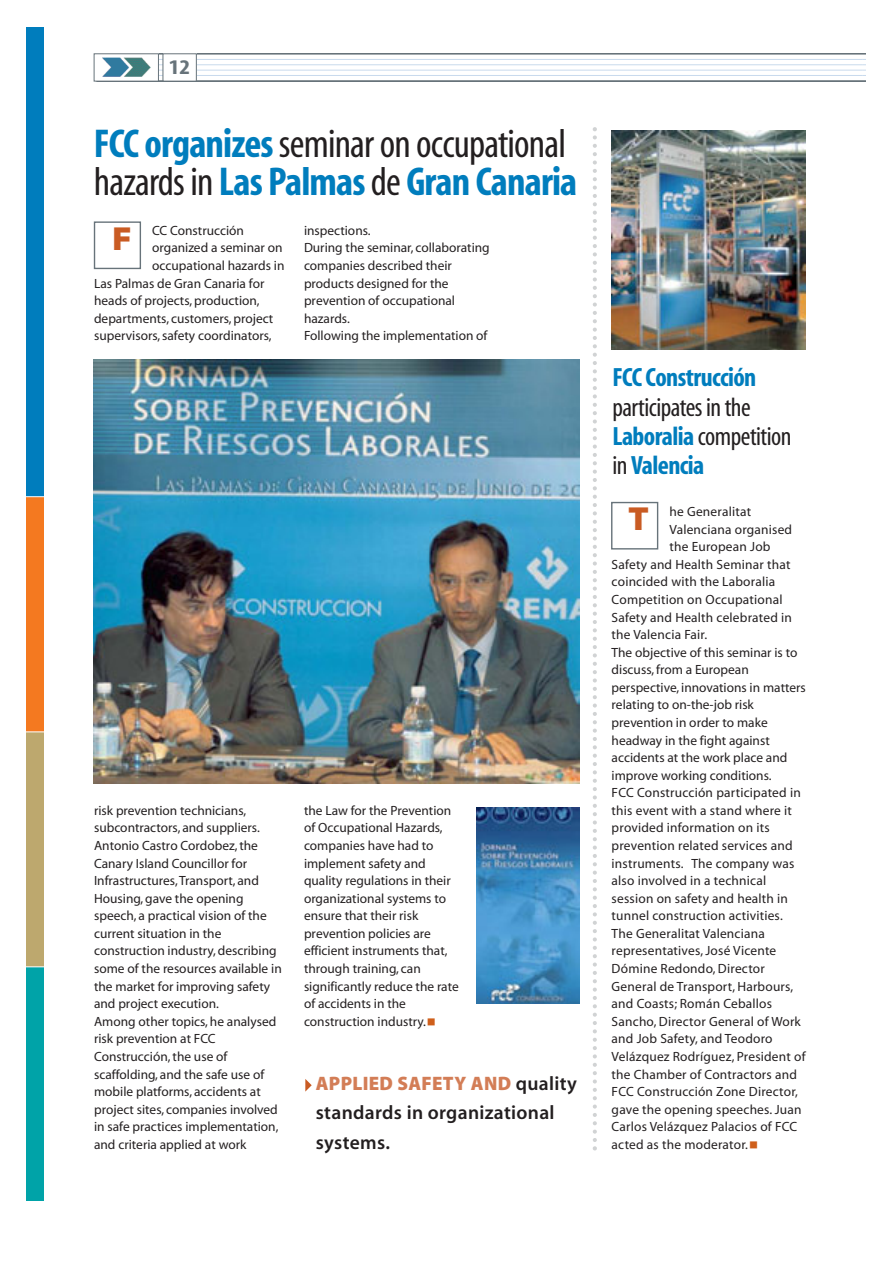
<style>
.page{position:relative;width:893px;height:1263px;background:#fff}
.page>*{position:absolute;margin:0;border:0;box-sizing:border-box;transform-origin:0 0}
.t1{font:40.5px "Myriad MM 400 300";letter-spacing:-.02em;color:#231f20}
.t2{font:40.5px "Myriad MM 700 300";letter-spacing:-.02em;color:#007dbd}
.t3{font:33.45px "Myriad MM 830 700";color:#c95b23}
.t4{font:26.55px/29.2px "Myriad MM 400 300";letter-spacing:-.02em;color:#231f20}
.t5{font:26.55px "Myriad MM 700 300";letter-spacing:-.02em;color:#007dbd}
.t6{font:20.85px "Myriad MM 700 300";color:#67737a;scale:1.2 1}
.t7{font:19.5px/29.2px "Myriad MM 565 600";letter-spacing:.015em;color:#231f20}
.t8{font:19.5px "Myriad MM 830 600";letter-spacing:.015em;color:#d37d56}
.t9{font:13.35px/17.5px "Myriad MM 400 600";color:#231f20}
.s1{font-family:"Myriad MM 700 300";color:#007dbd}
.s2{font-family:"Myriad MM 400 300";color:#231f20}
.s3{font-family:"Myriad MM 565 600";color:#231f20}
</style>
<div class="page">
<div style="left:27px;top:27px;width:17px;height:470px;background:#007dbd"></div>
<div style="left:27px;top:497px;width:17px;height:235px;background:#f47920"></div>
<div style="left:27px;top:732px;width:17px;height:235px;background:#bda86e"></div>
<div style="left:27px;top:967px;width:17px;height:233px;background:#00a3a8"></div>
<svg style="left:27px;top:496px;width:17px;height:1px"></svg>
<svg style="left:27px;top:732px;width:17px;height:1px"></svg>
<svg style="left:27px;top:967px;width:17px;height:1px"></svg>
<svg style="left:96px;top:53px;width:769px;height:29px"></svg>
<div style="left:163px;top:54px;width:33px;height:27px;background:#fff"></div>
<svg style="left:592px;top:127px;width:5px;height:1023px"></svg>
<img style="left:612px;top:131px;width:193px;height:219px">
<div style="left:94px;top:221px;width:47px;height:48px;border:1px solid #67737a"></div>
<img style="left:94px;top:360px;width:485px;height:423px">
<div style="left:611px;top:502px;width:47px;height:48px;border:1px solid #67737a"></div>
<img style="left:476px;top:807px;width:103px;height:197px">
<svg style="left:305px;top:1079px;width:7px;height:13px"></svg>
<h3 class="t6" style="left:169px;top:61px;width:19px">12</h3>
<h1 class="t1" style="left:94px;top:126px;width:473px"><span class="s1">FCC organizes</span> seminar on occupational</h1>
<h1 class="t2" style="left:94px;top:169px;width:485px"><span class="s2">hazards in</span> Las Palmas<span class="s2">de</span> Gran Canaria</h1>
<p class="t9" style="left:152px;top:223px;width:93px">CC Construcción</p>
<p class="t9" style="left:152px;top:240px;width:132px">organized a seminar on</p>
<p class="t9" style="left:152px;top:258px;width:134px">occupational hazards in</p>
<p class="t9" style="left:94px;top:275px;width:172px">Las Palmas de Gran Canaria for</p>
<p class="t9" style="left:94px;top:293px;width:167px">heads of projects, production,</p>
<p class="t9" style="left:94px;top:310px;width:181px">departments, customers, project</p>
<p class="t9" style="left:94px;top:328px;width:179px">supervisors, safety coordinators,</p>
<p class="t9" style="left:304px;top:223px;width:187px">inspections.<br>During the seminar, collaborating companies described their products designed for the prevention of occupational hazards.<br>Following the implementation of</p>
<h2 class="t3" style="left:112px;top:224px;width:21px">F</h2>
<p class="t9" style="left:94px;top:803px;width:189px">risk prevention technicians, subcontractors, and suppliers.<br>Antonio Castro Cordobez, the<br>Canary Island Councillor for<br>Infrastructures,Transport, and<br>Housing, gave the opening speech, a practical vision of the current situation in the construction industry, describing some of the resources available in the market for improving safety and project execution.<br>Among other topics, he analysed risk prevention at FCC<br>Construcción, the use of scaffolding, and the safe use of mobile platforms, accidents at project sites, companies involved in safe practices implementation, and criteria applied at work</p>
<p class="t9" style="left:304px;top:803px;width:156px">the Law for the Prevention of Occupational Hazards, companies have had to implement safety and quality regulations in their organizational systems to ensure that their risk prevention policies are efficient instruments that, through training, can significantly reduce the rate of accidents in the construction industry.</p>
<h3 class="t8" style="left:316px;top:1075px;width:262px">APPLIED SAFETY AND <span class="s3">quality</span></h3>
<h3 class="t7" style="left:316px;top:1100px;width:240px">standards in organizational systems.</h3>
<h3 class="t5" style="left:612px;top:369px;width:146px">FCC Construcción</h3>
<h3 class="t4" style="left:612px;top:394px;width:181px">participates in the<br><span class="s1">Laboralia</span> competition</h3>
<h3 class="t5" style="left:612px;top:457px;width:94px"><span class="s2">in</span> Valencia</h3>
<p class="t9" style="left:669px;top:504px;width:83px">he Generalitat</p>
<p class="t9" style="left:669px;top:521px;width:124px">Valenciana organised</p>
<p class="t9" style="left:669px;top:539px;width:103px">the European Job</p>
<p class="t9" style="left:611px;top:557px;width:180px">Safety and Health Seminar that</p>
<p class="t9" style="left:611px;top:574px;width:165px">coincided with the Laboralia</p>
<p class="t9" style="left:611px;top:592px;width:172px">Competition on Occupational</p>
<p class="t9" style="left:611px;top:609px;width:182px">Safety and Health celebrated in</p>
<p class="t9" style="left:611px;top:627px;width:97px">the Valencia Fair.</p>
<p class="t9" style="left:611px;top:644px;width:187px">The objective of this seminar is to</p>
<p class="t9" style="left:611px;top:662px;width:139px">discuss, from a European</p>
<p class="t9" style="left:611px;top:680px;width:196px">perspective, innovations in matters</p>
<p class="t9" style="left:611px;top:697px;width:144px">relating to on-the-job risk</p>
<p class="t9" style="left:611px;top:715px;width:158px">prevention in order to make</p>
<p class="t9" style="left:611px;top:732px;width:160px">headway in the fight against</p>
<p class="t9" style="left:611px;top:750px;width:177px">accidents at the work place and</p>
<p class="t9" style="left:611px;top:767px;width:161px">improve working conditions.</p>
<p class="t9" style="left:611px;top:785px;width:191px">FCC Construcción participated in</p>
<p class="t9" style="left:611px;top:803px;width:182px">this event with a stand where it</p>
<p class="t9" style="left:611px;top:820px;width:160px">provided information on its</p>
<p class="t9" style="left:611px;top:838px;width:182px">prevention related services and</p>
<p class="t9" style="left:611px;top:855px;width:184px">instruments. The company was</p>
<p class="t9" style="left:611px;top:873px;width:156px">also involved in a technical</p>
<p class="t9" style="left:611px;top:891px;width:178px">session on safety and health in</p>
<p class="t9" style="left:611px;top:908px;width:173px">tunnel construction activities.</p>
<p class="t9" style="left:611px;top:926px;width:155px">The Generalitat Valenciana</p>
<p class="t9" style="left:611px;top:943px;width:166px">representatives, José Vicente</p>
<p class="t9" style="left:611px;top:961px;width:155px">Dómine Redondo, Director</p>
<p class="t9" style="left:611px;top:978px;width:183px">General de Transport, Harbours,</p>
<p class="t9" style="left:611px;top:996px;width:162px">and Coasts; Román Ceballos</p>
<p class="t9" style="left:611px;top:1014px;width:191px">Sancho, Director General of Work</p>
<p class="t9" style="left:611px;top:1031px;width:162px">and Job Safety, and Teodoro</p>
<p class="t9" style="left:611px;top:1049px;width:195px">Velázquez Rodríguez, President of</p>
<p class="t9" style="left:611px;top:1066px;width:187px">the Chamber of Contractors and</p>
<p class="t9" style="left:611px;top:1084px;width:188px">FCC Construcción Zone Director,</p>
<p class="t9" style="left:611px;top:1101px;width:191px">gave the opening speeches. Juan</p>
<p class="t9" style="left:611px;top:1119px;width:187px">Carlos Velázquez Palacios of FCC</p>
<p class="t9" style="left:611px;top:1137px;width:138px">acted as the moderator.</p>
<h2 class="t3" style="left:628px;top:504px;width:22px">T</h2>
</div>
